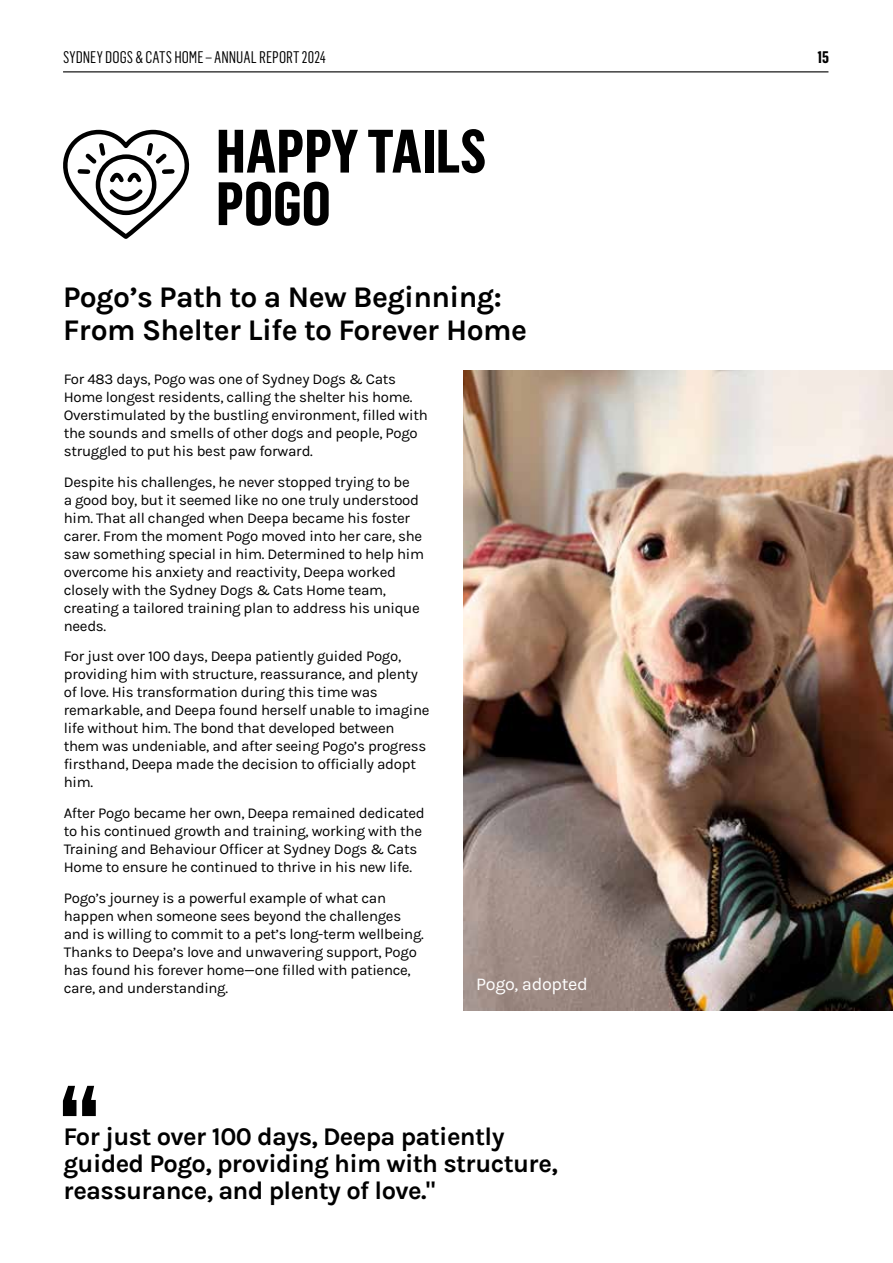
<style>
.page{position:relative;width:893px;height:1263px;background:#fff}
.page>*{position:absolute;margin:0;border:0;box-sizing:border-box;transform-origin:0 0}
.t1{font:700 60px/52.5px "Flama Condensed";color:#000}
.t2{font:700 30px/33px "Karla";letter-spacing:-.02em;color:#000}
.t3{font:700 25.5px/27px "Karla";letter-spacing:-.025em;color:#000}
.t4{font:18px "Karla";letter-spacing:-.02em;color:#fff}
.t5{font:16.5px "Flama Condensed";letter-spacing:.005em;color:#000}
.t6{font:700 16.5px "Flama Condensed";color:#000}
.t7{font:15px/18px "Karla";letter-spacing:-.02em;color:#000}
</style>
<div class="page">
<svg style="left:63px;top:129px;width:127px;height:110px"></svg>
<img style="left:463px;top:370px;width:430px;height:641px">
<svg style="left:63px;top:1086px;width:33px;height:30px"></svg>
<hr style="left:63px;top:71px;width:765px;height:1px;background:#000">
<p class="t5" style="left:63px;top:47px;width:264px">SYDNEY DOGS &amp; CATS HOME – ANNUAL REPORT 2024</p>
<p class="t6" style="left:818px;top:47px;width:13px">15</p>
<h1 class="t1" style="left:216px;top:123px;width:272px">HAPPY TAILS<br>POGO</h1>
<h2 class="t2" style="left:63px;top:281px;width:465px">Pogo’s Path to a New Beginning:<br>From Shelter Life to Forever Home</h2>
<p class="t7" style="left:64px;top:370px;width:365px">For 483 days, Pogo was one of Sydney Dogs &amp; Cats Home longest residents, calling the shelter his home.<br>Overstimulated by the bustling environment, filled with the sounds and smells of other dogs and people, Pogo struggled to put his best paw forward.</p>
<p class="t7" style="left:64px;top:473px;width:362px">Despite his challenges, he never stopped trying to be<br>a good boy, but it seemed like no one truly understood him. That all changed when Deepa became his foster carer. From the moment Pogo moved into her care, she saw something special in him. Determined to help him overcome his anxiety and reactivity, Deepa worked closely with the Sydney Dogs &amp; Cats Home team, creating a tailored training plan to address his unique needs.</p>
<p class="t7" style="left:64px;top:648px;width:367px">For just over 100 days, Deepa patiently guided Pogo, providing him with structure, reassurance, and plenty of love. His transformation during this time was remarkable, and Deepa found herself unable to imagine life without him. The bond that developed between them was undeniable, and after seeing Pogo’s progress firsthand, Deepa made the decision to officially adopt him.</p>
<p class="t7" style="left:64px;top:804px;width:363px">After Pogo became her own, Deepa remained dedicated to his continued growth and training, working with the Training and Behaviour Officer at Sydney Dogs &amp; Cats Home to ensure he continued to thrive in his new life.</p>
<p class="t7" style="left:64px;top:889px;width:362px">Pogo’s journey is a powerful example of what can happen when someone sees beyond the challenges and is willing to commit to a pet’s long-term wellbeing.<br>Thanks to Deepa’s love and unwavering support, Pogo has found his forever home—one filled with patience, care, and understanding.</p>
<p class="t4" style="left:476px;top:974px;width:113px">Pogo, adopted</p>
<h3 class="t3" style="left:63px;top:1123px;width:496px">For just over 100 days, Deepa patiently guided Pogo, providing him with structure, reassurance, and plenty of love."</h3>
</div>
